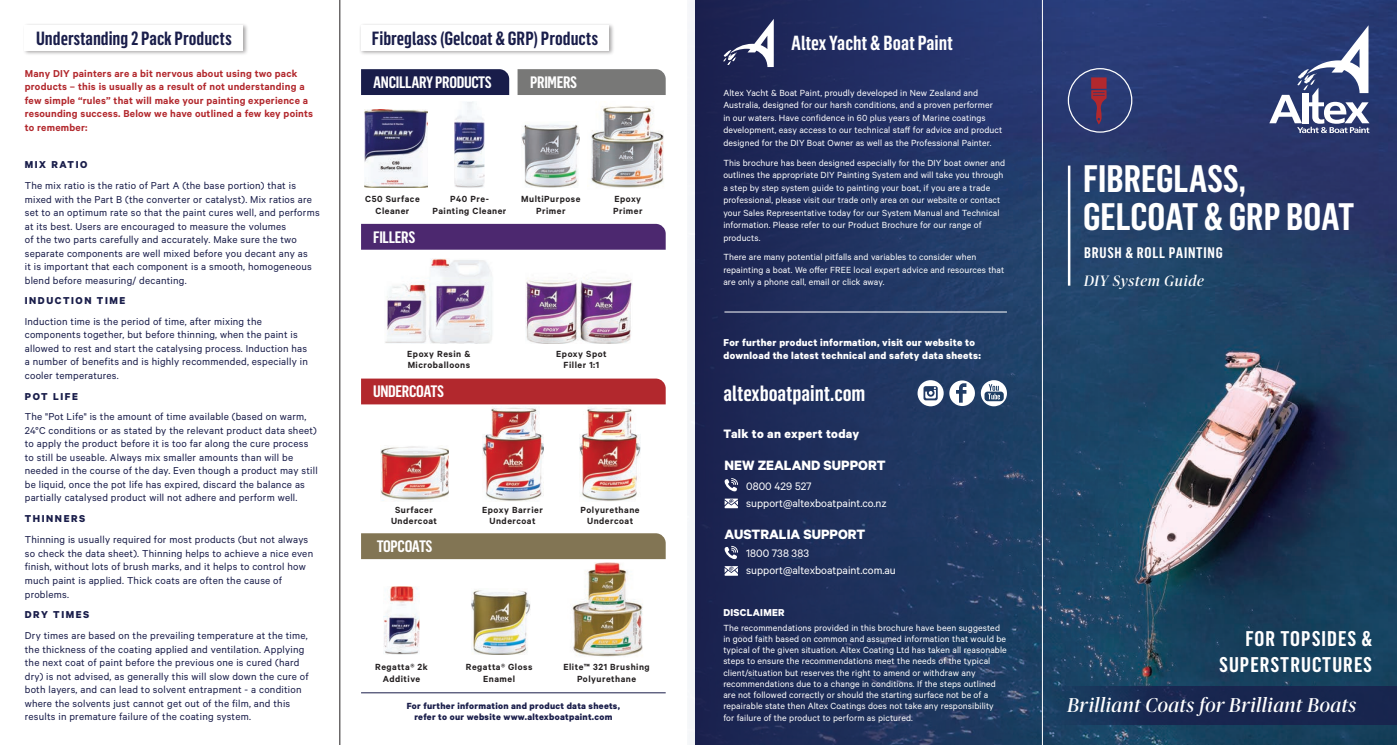
<style>
.page{position:relative;width:1397px;height:745px;background:#fff}
.page>*{position:absolute;margin:0;border:0;box-sizing:border-box;transform-origin:0 0}
.t1{font:600 37.5px/38.8px "Flama Condensed";color:#fff}
.t2{font:600 21.62px "Flama Condensed";color:#fff}
.t3{font:600 20.88px/25px "Flama Condensed";letter-spacing:.05em;color:#fff;text-align:right}
.t4{font:italic 20px "Publico Banner";letter-spacing:.025em;color:#fff}
.t5{font:600 20px "Flama Condensed";color:#fff}
.t6{font:600 18.75px "Flama Condensed";color:#191d4a}
.t7{font:600 16.25px "Flama Condensed";letter-spacing:-.02em;color:#fff}
.t8{font:700 15.25px "Calibre";color:#fff}
.t9{font:600 15px "Flama Condensed";letter-spacing:.05em;color:#fff}
.t10{font:italic 15px "Publico Banner";letter-spacing:.05em;color:#fff}
.t11{font:700 13.75px "Calibre";letter-spacing:.025em;color:#fff}
.t12{font:12.12px/16.8px "Calibre";color:#fff}
.t13{font:11.25px/13.5px "Calibre";letter-spacing:.02em;color:#191d4a}
.t14{font:600 11.25px/13.5px "Calibre";letter-spacing:.02em;color:#b2282d}
.t15{font:700 11.25px/13.1px "Calibre";letter-spacing:.025em;color:#fff}
.t16{font:700 11.25px "Calibre";letter-spacing:.14em;color:#191d4a}
.t17{font:10px/12.5px "Calibre";letter-spacing:.01em;color:#fff}
.t18{font:600 10px/11.2px "Calibre";letter-spacing:.05em;color:#231f20;text-align:center}
.t19{font:700 10px/11.2px "Calibre";letter-spacing:.03em;color:#191d4a;text-align:center}
.s1{font-weight:700}
</style>
<div class="page">
<img style="left:483px;top:407px;width:60px;height:94px">
<img style="left:579px;top:407px;width:61px;height:94px">
<img style="left:591px;top:106px;width:73px;height:82px">
<img style="left:689px;top:0;width:707px;height:744px">
<div style="left:992px;top:685px;width:404px;height:39px;background:linear-gradient(to right,#1e3f63,#151d47)"></div>
<svg style="left:723px;top:19px;width:50px;height:48px"></svg>
<svg style="left:724px;top:478px;width:14px;height:13px"></svg>
<svg style="left:724px;top:545px;width:14px;height:13px"></svg>
<svg style="left:724px;top:498px;width:14px;height:10px"></svg>
<svg style="left:724px;top:565px;width:14px;height:10px"></svg>
<hr style="left:1067px;top:165px;width:3px;height:120px;background:#fff">
<hr style="left:724px;top:311px;width:282px;height:1px;background:#fff">
<svg style="left:1268px;top:25px;width:101px;height:108px"></svg>
<div style="left:1067px;top:68px;width:65px;height:65px;border:1px solid #fff;border-radius:50%"></div>
<svg style="left:1090px;top:77px;width:16px;height:47px"></svg>
<svg style="left:949px;top:380px;width:25px;height:26px"></svg>
<svg style="left:980px;top:380px;width:26px;height:26px"></svg>
<svg style="left:917px;top:380px;width:26px;height:26px"></svg>
<div style="left:23px;top:23px;width:226px;height:33px;background:#231f20;opacity:.4"></div>
<div style="left:25px;top:25px;width:218px;height:26px;background:#fff"></div>
<div style="left:359px;top:23px;width:255px;height:33px;background:#231f20;opacity:.4"></div>
<div style="left:361px;top:25px;width:248px;height:26px;background:#fff"></div>
<div style="left:517px;top:69px;width:148px;height:26px;background:#787877"></div>
<div style="left:361px;top:69px;width:148px;height:26px;background:#191d4a"></div>
<div style="left:361px;top:224px;width:304px;height:25px;background:#4c286f"></div>
<div style="left:361px;top:378px;width:304px;height:26px;background:#b2282d"></div>
<div style="left:361px;top:533px;width:304px;height:25px;background:#827554"></div>
<img style="left:385px;top:259px;width:107px;height:84px">
<img style="left:526px;top:278px;width:106px;height:65px">
<img style="left:383px;top:586px;width:36px;height:68px">
<img style="left:471px;top:590px;width:59px;height:64px">
<img style="left:521px;top:124px;width:58px;height:63px">
<img style="left:364px;top:109px;width:63px;height:78px">
<img style="left:454px;top:102px;width:31px;height:86px">
<img style="left:572px;top:562px;width:71px;height:95px">
<hr style="left:361px;top:692px;width:304px;height:1px;background:#191d4a">
<img style="left:380px;top:445px;width:69px;height:56px">
<hr style="left:1042px;top:0;width:1px;height:744px;background:#fff">
<hr style="left:339px;top:0;width:1px;height:744px;background:#231f20">
<h3 class="t6" style="left:36px;top:27px;width:197px">Understanding 2 Pack Products</h3>
<h3 class="t6" style="left:372px;top:27px;width:228px">Fibreglass (Gelcoat &amp; GRP) Products</h3>
<p class="t14" style="left:25px;top:66px;width:290px">Many DIY painters are a bit nervous about using two pack products – this is usually as a result of not understanding a few simple “rules” that will make your painting experience a resounding success. Below we have outlined a few key points to remember:</p>
<h3 class="t7" style="left:373px;top:72px;width:120px">ANCILLARY PRODUCTS</h3>
<h3 class="t7" style="left:530px;top:72px;width:49px">PRIMERS</h3>
<p class="t16" style="left:25px;top:158px;width:64px">MIX RATIO</p>
<p class="t13" style="left:25px;top:178px;width:296px">The mix ratio is the ratio of Part A (the base portion) that is mixed with the Part B (the converter or catalyst). Mix ratios are set to an optimum rate so that the paint cures well, and performs at its best. Users are encouraged to measure the volumes<br>of the two parts carefully and accurately. Make sure the two separate components are well mixed before you decant any as<br>it is important that each component is a smooth, homogeneous blend before measuring/ decanting.</p>
<p class="t16" style="left:25px;top:294px;width:102px">INDUCTION TIME</p>
<p class="t13" style="left:25px;top:314px;width:284px">Induction time is the period of time, after mixing the components together, but before thinning, when the paint is allowed to rest and start the catalysing process. Induction has a number of benefits and is highly recommended, especially in cooler temperatures.</p>
<p class="t16" style="left:25px;top:389px;width:55px">POT LIFE</p>
<p class="t13" style="left:25px;top:409px;width:294px">The "Pot Life" is the amount of time available (based on warm, 24°C conditions or as stated by the relevant product data sheet) to apply the product before it is too far along the cure process to still be useable. Always mix smaller amounts than will be needed in the course of the day. Even though a product may still be liquid, once the pot life has expired, discard the balance as partially catalysed product will not adhere and perform well.</p>
<p class="t16" style="left:25px;top:511px;width:62px">THINNERS</p>
<p class="t13" style="left:25px;top:531px;width:290px">Thinning is usually required for most products (but not always so check the data sheet). Thinning helps to achieve a nice even finish, without lots of brush marks, and it helps to control how much paint is applied. Thick coats are often the cause of problems.</p>
<p class="t16" style="left:25px;top:607px;width:66px">DRY TIMES</p>
<p class="t13" style="left:25px;top:628px;width:285px">Dry times are based on the prevailing temperature at the time, the thickness of the coating applied and ventilation. Applying the next coat of paint before the previous one is cured (hard dry) is not advised, as generally this will slow down the cure of both layers, and can lead to solvent entrapment - a condition where the solvents just cannot get out of the film, and this results in premature failure of the coating system.</p>
<p class="t18" style="left:365px;top:193px;width:56px">C50 Surface<br>Cleaner</p>
<p class="t18" style="left:521px;top:193px;width:61px">MultiPurpose<br>Primer</p>
<p class="t18" style="left:432px;top:193px;width:75px">P40 Pre-<br>Painting Cleaner</p>
<p class="t18" style="left:613px;top:193px;width:31px;text-align:left">Epoxy<br>Primer</p>
<h3 class="t7" style="left:373px;top:226px;width:44px">FILLERS</h3>
<p class="t18" style="left:407px;top:348px;width:65px;text-align:left">Epoxy Resin &amp;<br>Microballoons</p>
<h3 class="t7" style="left:373px;top:381px;width:72px">UNDERCOATS</h3>
<p class="t18" style="left:556px;top:348px;width:52px">Epoxy Spot<br>Filler 1:1</p>
<p class="t18" style="left:391px;top:503px;width:48px">Surfacer<br>Undercoat</p>
<h3 class="t7" style="left:376px;top:535px;width:57px">TOPCOATS</h3>
<p class="t18" style="left:482px;top:503px;width:62px">Epoxy Barrier<br>Undercoat</p>
<p class="t18" style="left:580px;top:503px;width:60px">Polyurethane<br>Undercoat</p>
<p class="t18" style="left:375px;top:661px;width:54px">Regatta® 2k<br>Additive</p>
<p class="t18" style="left:466px;top:661px;width:68px">Regatta® Gloss<br>Enamel</p>
<p class="t18" style="left:563px;top:661px;width:88px">Elite<span class="s1">™</span> 321 Brushing<br>Polyurethane</p>
<p class="t19" style="left:406px;top:699px;width:215px">For further information and product data sheets, refer to our website www.altexboatpaint.com</p>
<h3 class="t5" style="left:790px;top:30px;width:163px">Altex Yacht &amp; Boat Paint</h3>
<p class="t17" style="left:723px;top:86px;width:280px">Altex Yacht &amp; Boat Paint, proudly developed in New Zealand and Australia, designed for our harsh conditions, and a proven performer in our waters. Have confidence in 60 plus years of Marine coatings development, easy access to our technical staff for advice and product designed for the DIY Boat Owner as well as the Professional Painter.</p>
<p class="t17" style="left:723px;top:156px;width:283px">This brochure has been designed especially for the DIY boat owner and outlines the appropriate DIY Painting System and will take you through a step by step system guide to painting your boat, if you are a trade professional, please visit our trade only area on our website or contact your Sales Representative today for our System Manual and Technical information. Please refer to our Product Brochure for our range of products.</p>
<p class="t17" style="left:723px;top:250px;width:282px">There are many potential pitfalls and variables to consider when repainting a boat. We offer FREE local expert advice and resources that are only a phone call, email or click away.</p>
<p class="t15" style="left:723px;top:335px;width:259px">For further product information, visit our website to download the latest technical and safety data sheets:</p>
<h2 class="t2" style="left:723px;top:379px;width:143px">altexboatpaint.com</h2>
<p class="t11" style="left:723px;top:425px;width:137px">Talk to an expert today</p>
<h3 class="t8" style="left:724px;top:456px;width:162px">NEW ZEALAND SUPPORT</h3>
<p class="t12" style="left:746px;top:477px;width:142px">0800 429 527 support@altexboatpaint.co.nz</p>
<h3 class="t8" style="left:724px;top:524px;width:142px">AUSTRALIA SUPPORT</h3>
<p class="t12" style="left:746px;top:544px;width:151px">1800 738 383 support@altexboatpaint.com.au</p>
<p class="t15" style="left:723px;top:605px;width:63px">DISCLAIMER</p>
<p class="t17" style="left:723px;top:621px;width:285px;line-height:11.2px">The recommendations provided in this brochure have been suggested in good faith based on common and assumed information that would be typical of the given situation. Altex Coating Ltd has taken all reasonable steps to ensure the recommendations meet the needs of the typical client/situation but reserves the right to amend or withdraw any recommendations due to a change in conditions. If the steps outlined are not followed correctly or should the starting surface not be of a repairable state then Altex Coatings does not take any responsibility for failure of the product to perform as pictured.</p>
<h1 class="t1" style="left:1082px;top:157px;width:273px">FIBREGLASS,<br>GELCOAT &amp; GRP BOAT</h1>
<h3 class="t9" style="left:1083px;top:243px;width:140px">BRUSH &amp; ROLL PAINTING</h3>
<h3 class="t10" style="left:1083px;top:270px;width:121px">DIY System Guide</h3>
<h3 class="t3" style="left:1218px;top:625px;width:154px">FOR TOPSIDES &amp;<br>SUPERSTRUCTURES</h3>
<h3 class="t4" style="left:1067px;top:690px;width:290px">Brilliant Coats for Brilliant Boats</h3>
</div>
